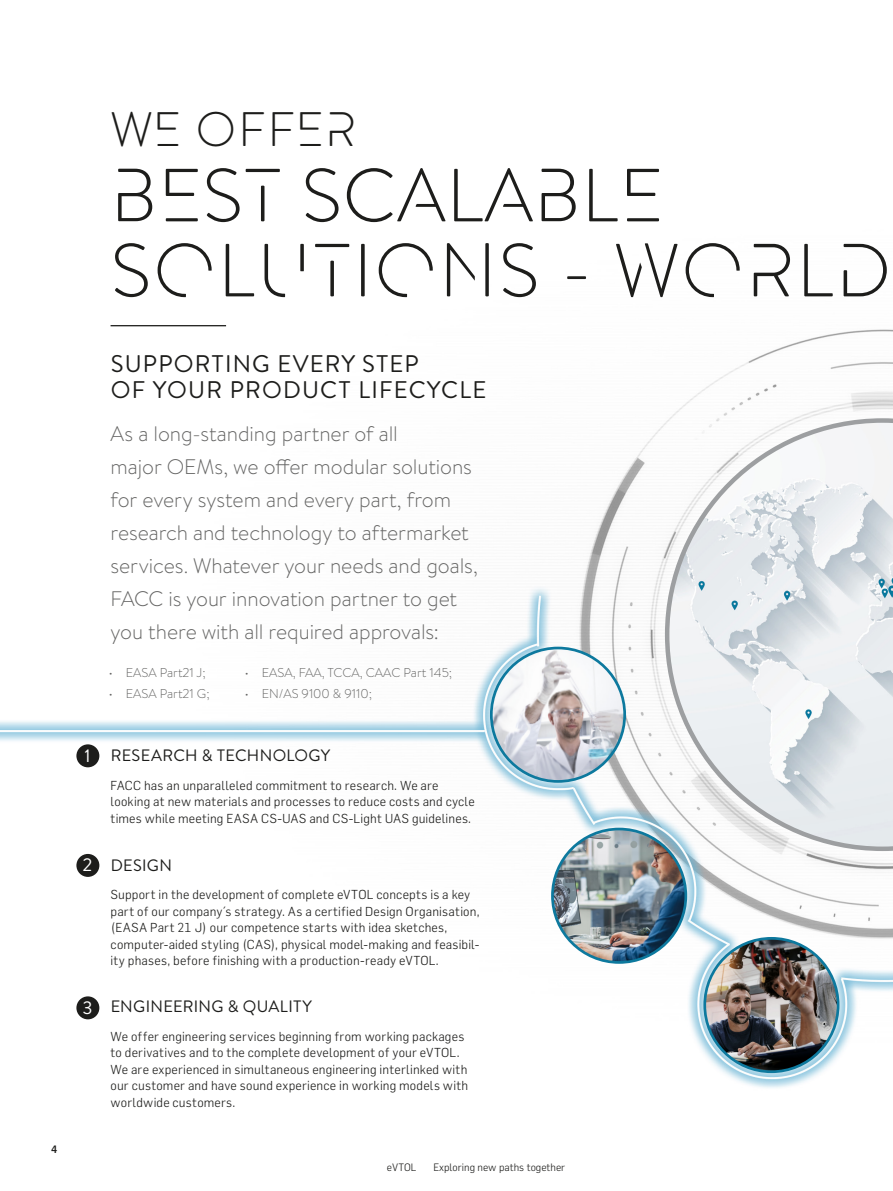
<style>
.page{position:relative;width:893px;height:1191px;background:#fff}
.page>*{position:absolute;margin:0;border:0;box-sizing:border-box;transform-origin:0 0}
.t1{font:75px/75px "FACC Aerospace";letter-spacing:.025em;color:#1d1d1b}
.t2{font:48.3px "FACC Aerospace";letter-spacing:.03em;color:#1d1d1b}
.t3{font:24px/25.7px "Brandon Text";letter-spacing:.05em;color:#1d1d1b}
.t4{font:300 21px/33px "Brandon Text";letter-spacing:-.005em;color:#646463}
.t5{font:18px "Brandon Text";color:#fff}
.t6{font:16.5px "Brandon Text";letter-spacing:.02em;color:#1d1d1b}
.t7{font:300 12.75px/16.5px "Flama";letter-spacing:.015em;color:#1d1d1b}
.t8{font:300 12.75px "Brandon Text";color:#646463}
.t9{font:300 10.5px "Flama";color:#1d1d1b}
.t10{font:500 10.5px "Flama";color:#1d1d1b}
</style>
<div class="page">
<img style="left:0;top:325px;width:893px;height:763px">
<hr style="left:111px;top:325px;width:115px;height:1px;background:#1d1d1b">
<img style="left:491px;top:648px;width:134px;height:133px;border-radius:67px">
<div style="left:490px;top:646px;width:136px;height:136px;border:3px solid #0d799e;border-radius:50%"></div>
<img style="left:705px;top:938px;width:133px;height:133px;border-radius:67px">
<div style="left:703px;top:937px;width:136px;height:136px;border:3px solid #0d799e;border-radius:50%"></div>
<img style="left:552px;top:829px;width:134px;height:133px">
<div style="left:551px;top:827px;width:136px;height:136px;border:3px solid #0d799e;border-radius:50%"></div>
<div style="left:76px;top:744px;width:23px;height:23px;background:#1d1d1b;border-radius:50%"></div>
<div style="left:76px;top:854px;width:23px;height:23px;background:#1d1d1b;border-radius:50%"></div>
<div style="left:76px;top:996px;width:23px;height:23px;background:#1d1d1b;border-radius:50%"></div>
<svg style="left:665px;top:418px;width:228px;height:433px"></svg>
<p class="t10" style="left:51px;top:1143px;width:8px">4</p>
<h2 class="t2" style="left:111px;top:97px;width:247px">WE OFFER</h2>
<h1 class="t1" style="left:111px;top:155px;width:782px">BEST SCALABLE<br>SOLUTIONS - WORLD</h1>
<h3 class="t3" style="left:111px;top:350px;width:377px">SUPPORTING EVERY STEP<br>OF YOUR PRODUCT LIFECYCLE</h3>
<p class="t4" style="left:111px;top:416px;width:369px">As a long-standing partner of all<br>major OEMs, we offer modular solutions for every system and every part, from research and technology to aftermarket services. Whatever your needs and goals, FACC is your innovation partner to get you there with all required approvals:</p>
<p class="t8" style="left:109px;top:663px;width:99px">• EASA Part21 J;</p>
<p class="t8" style="left:245px;top:663px;width:209px">• EASA, FAA, TCCA, CAAC Part 145;</p>
<p class="t8" style="left:109px;top:684px;width:103px">• EASA Part21 G;</p>
<p class="t8" style="left:245px;top:684px;width:129px">• EN/AS 9100 &amp; 9110;</p>
<h3 class="t5" style="left:84px;top:743px;width:8px">1</h3>
<p class="t6" style="left:111px;top:744px;width:221px">RESEARCH &amp; TECHNOLOGY</p>
<p class="t7" style="left:111px;top:777px;width:366px">FACC has an unparalleled commitment to research. We are looking at new materials and processes to reduce costs and cycle times while meeting EASA CS-UAS and CS-Light UAS guidelines.</p>
<h3 class="t5" style="left:82px;top:853px;width:11px">2</h3>
<p class="t6" style="left:111px;top:854px;width:63px">DESIGN</p>
<p class="t7" style="left:111px;top:886px;width:370px">Support in the development of complete eVTOL concepts is a key part of our company´s strategy. As a certified Design Organisation, (EASA Part 21 J) our competence starts with idea sketches, computer-aided styling (CAS), physical model-making and feasibil&shy;ity phases, before finishing with a production-ready eVTOL.</p>
<h3 class="t5" style="left:82px;top:995px;width:12px">3</h3>
<p class="t6" style="left:111px;top:995px;width:203px">ENGINEERING &amp; QUALITY</p>
<p class="t7" style="left:111px;top:1027px;width:359px">We offer engineering services beginning from working packages to derivatives and to the complete development of your eVTOL.<br>We are experienced in simultaneous engineering interlinked with our customer and have sound experience in working models with worldwide customers.</p>
<p class="t9" style="left:387px;top:1161px;width:31px">eVTOL</p>
<p class="t9" style="left:433px;top:1161px;width:133px">Exploring new paths together</p>
</div>
